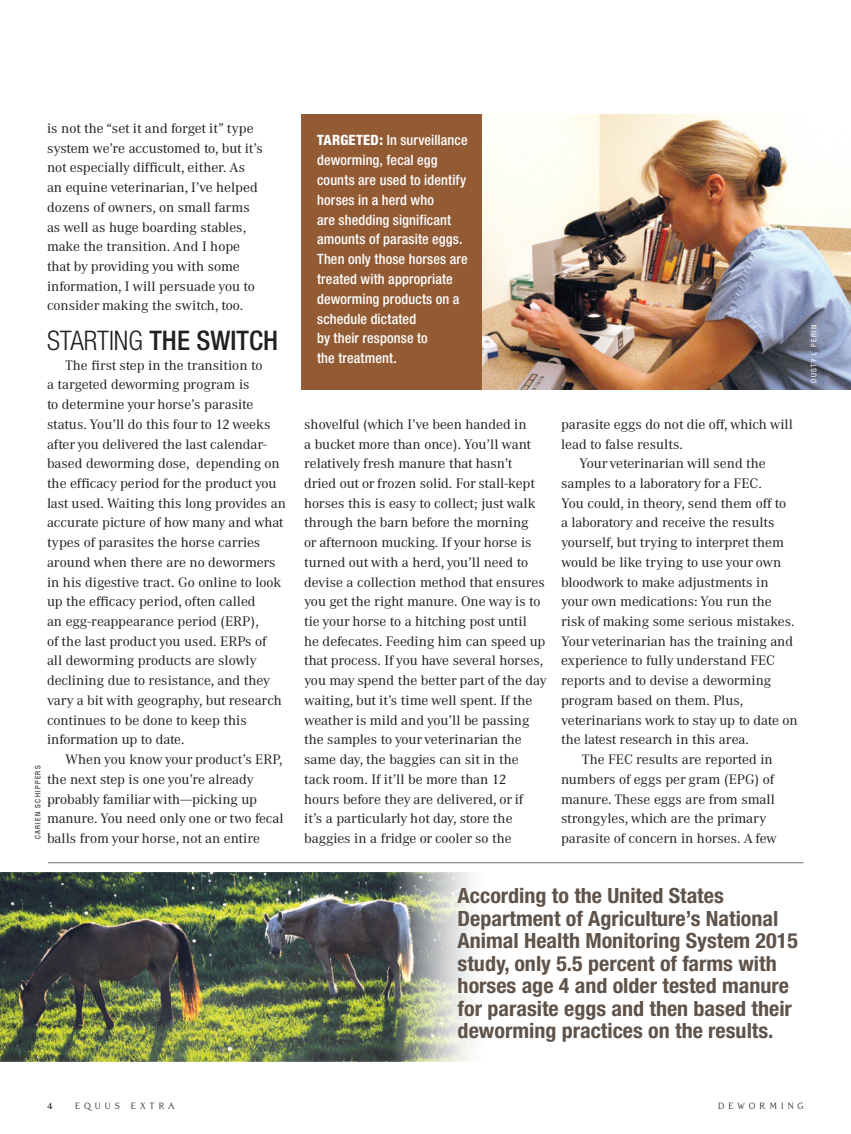
<style>
.page{position:relative;width:851px;height:1134px;background:#fff}
.page>*{position:absolute;margin:0;border:0;box-sizing:border-box;transform-origin:0 0}
._1__eq_text{font:500 condensed 27px "Helvetica Neue";color:#231f20}
._1__eq_text-2{font:700 condensed 21px/22.5px "Helvetica Neue";color:#5f534a;scale:1.05 1}
._92_cutline{font:500 condensed 14.25px/19.8px "Helvetica Neue";letter-spacing:.01em;color:#fff}
._1__eq_text-3{font:13.5px/19.8px "Corporate ABQ";color:#231f20;scale:1.05 1}
.t1{font:300 9px "Grand Central";letter-spacing:.5em;color:#231f20;scale:.9 1}
.t2{font:700 9px "Grand Central";color:#231f20;scale:.9 1}
._8__subhead{font:condensed 7.5px "Helvetica Neue";letter-spacing:.175em;color:#231f20}
._8__subhead-2{font:condensed 7.5px "Helvetica Neue";letter-spacing:.175em;color:#fff}
.s1{font-weight:300}
.s2{font-weight:800}
</style>
<div class="page">
<div style="left:301px;top:114px;width:549px;height:275px;background:#935b34"></div>
<img style="left:482px;top:115px;width:368px;height:275px">
<img style="left:0;top:873px;width:472px;height:188px">
<hr style="left:48px;top:862px;width:755px;height:1px;background:#6c6d70">
<p class="_1__eq_text-3" style="left:47px;top:118px;width:207px">is not the “set it and forget it” type system we’re accustomed to, but it’s not especially difficult, either. As an equine veterinarian, I’ve helped dozens of owners, on small farms as well as huge boarding stables, make the transition. And I hope that by providing you with some information, I will persuade you to consider making the switch, too.</p>
<p class="_1__eq_text" style="left:47px;top:324px;width:232px"><span class="s1">STARTING</span> THE SWITCH</p>
<p class="_1__eq_text-3" style="left:47px;top:355px;width:229px;text-indent:18px">The first step in the transition to<br>a targeted deworming program is<br>to determine your horse’s parasite status. You’ll do this four to 12 weeks after you delivered the last calendar&shy;based deworming dose, depending on the efficacy period for the product you last used. Waiting this long provides an accurate picture of how many and what types of parasites the horse carries around when there are no dewormers in his digestive tract. Go online to look up the efficacy period, often called<br>an egg-reappearance period (ERP),<br>of the last product you used. ERPs of<br>all deworming products are slowly declining due to resistance, and they vary a bit with geography, but research continues to be done to keep this information up to date.</p>
<p class="_1__eq_text-3" style="left:47px;top:750px;width:227px;text-indent:18px">When you know your product’s ERP, the next step is one you’re already probably familiar with---picking up manure. You need only one or two fecal balls from your horse, not an entire</p>
<p class="_8__subhead" style="left:33px;top:839px;width:75px;rotate:-90deg">CARIEN SCHIPPERS</p>
<p class="_92_cutline" style="left:317px;top:130px;width:152px"><span class="s2">TARGETED:</span> In surveillance deworming, fecal egg counts are used to identify horses in a herd who<br>are shedding significant amounts of parasite eggs.<br>Then only those horses are treated with appropriate deworming products on a schedule dictated<br>by their response to<br>the treatment.</p>
<p class="_8__subhead-2" style="left:809px;top:383px;width:60px;rotate:-90deg">DUSTY L PERIN</p>
<p class="_1__eq_text-3" style="left:304px;top:414px;width:232px">shovelful (which I’ve been handed in<br>a bucket more than once). You’ll want relatively fresh manure that hasn’t dried out or frozen solid. For stall-kept horses this is easy to collect; just walk through the barn before the morning<br>or afternoon mucking. If your horse is turned out with a herd, you’ll need to devise a collection method that ensures you get the right manure. One way is to tie your horse to a hitching post until<br>he defecates. Feeding him can speed up that process. If you have several horses, you may spend the better part of the day waiting, but it’s time well spent. If the weather is mild and you’ll be passing the samples to your veterinarian the same day, the baggies can sit in the tack room. If it’ll be more than 12<br>hours before they are delivered, or if<br>it’s a particularly hot day, store the baggies in a fridge or cooler so the</p>
<p class="_1__eq_text-3" style="left:561px;top:414px;width:222px">parasite eggs do not die off, which will lead to false results.</p>
<p class="_1__eq_text-3" style="left:561px;top:454px;width:227px;text-indent:18px">Your veterinarian will send the samples to a laboratory for a FEC.<br>You could, in theory, send them off to<br>a laboratory and receive the results yourself, but trying to interpret them would be like trying to use your own bloodwork to make adjustments in your own medications: You run the risk of making some serious mistakes.<br>Your veterinarian has the training and experience to fully understand FEC reports and to devise a deworming program based on them. Plus, veterinarians work to stay up to date on the latest research in this area.</p>
<p class="_1__eq_text-3" style="left:561px;top:750px;width:207px;text-indent:21px">The FEC results are reported in numbers of eggs per gram (EPG) of manure. These eggs are from small strongyles, which are the primary parasite of concern in horses. A few</p>
<p class="_1__eq_text-2" style="left:457px;top:884px;width:325px">According to the United States Department of Agriculture’s National Animal Health Monitoring System 2015 study, only 5.5 percent of farms with horses age 4 and older tested manure for parasite eggs and then based their deworming practices on the results.</p>
<p class="t2" style="left:47px;top:1101px;width:8px">4</p>
<p class="t1" style="left:75px;top:1101px;width:112px">EQUUS EXTRA</p>
<p class="t1" style="left:718px;top:1101px;width:97px">DEWORMING</p>
</div>
